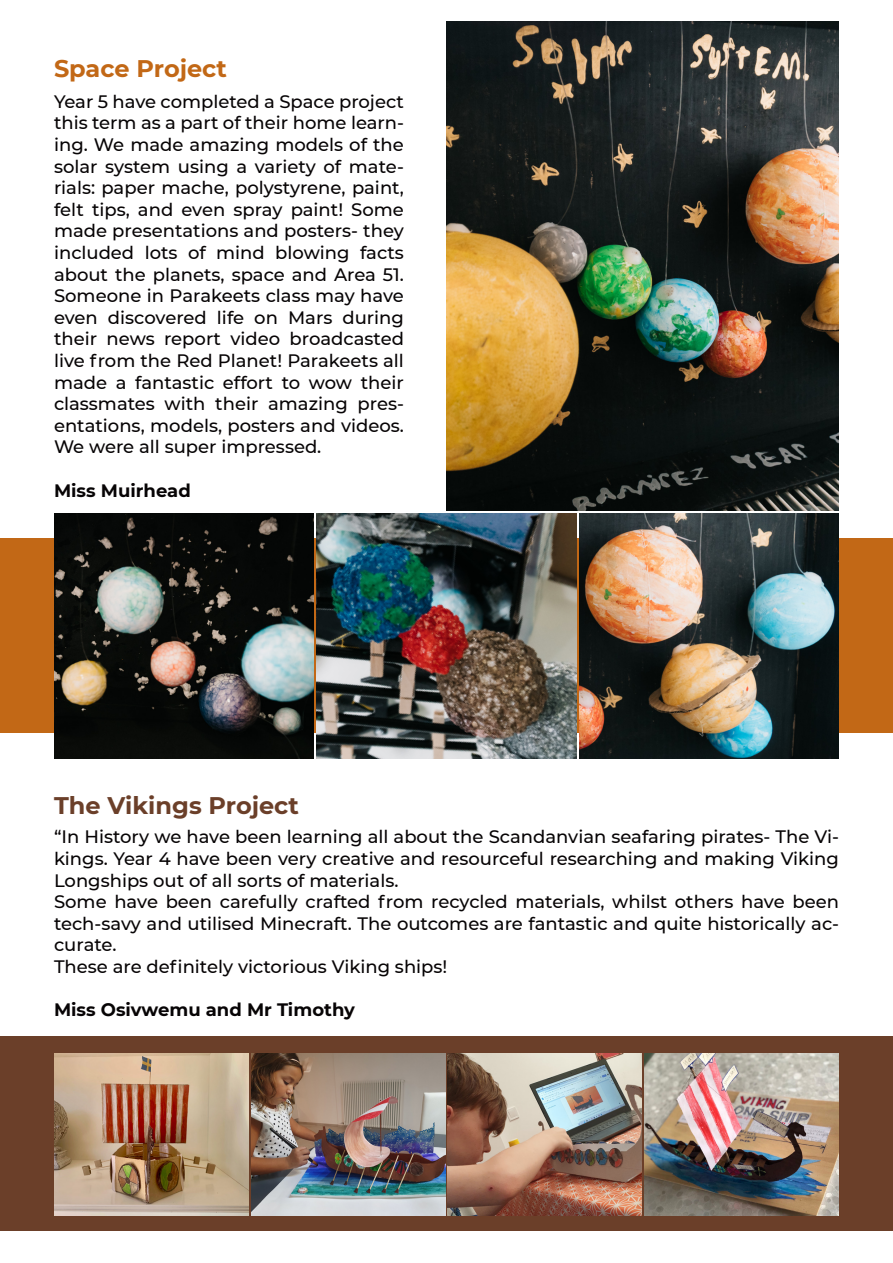
<style>
.page{position:relative;width:893px;height:1263px;background:#fff}
.page>*{position:absolute;margin:0;border:0;box-sizing:border-box;transform-origin:0 0}
.t1{font:700 24px "Montserrat";color:#6b3f29}
.t2{font:700 24px "Montserrat";color:#c26816}
.t3{font:500 18px/21.6px "Montserrat";color:#070405;text-align:justify}
.t4{font:700 18px "Montserrat";color:#070405}
</style>
<div class="page">
<div style="left:0;top:538px;width:893px;height:195px;background:#c26816"></div>
<div style="left:1px;top:1037px;width:892px;height:194px;background:#6b3f29"></div>
<img style="left:446px;top:21px;width:393px;height:489px">
<img style="left:579px;top:513px;width:260px;height:245px">
<img style="left:317px;top:513px;width:259px;height:245px">
<img style="left:54px;top:513px;width:260px;height:245px">
<img style="left:54px;top:1053px;width:194px;height:163px">
<img style="left:251px;top:1053px;width:194px;height:163px">
<img style="left:448px;top:1053px;width:194px;height:163px">
<img style="left:645px;top:1053px;width:194px;height:163px">
<h1 class="t2" style="left:54px;top:51px;width:175px">Space Project</h1>
<p class="t3" style="left:54px;top:90px;width:351px">Year 5 have completed a Space project this term as a part of their home learn&shy;ing. We made amazing models of the solar system using a variety of mate&shy;rials: paper mache, polystyrene, paint, felt tips, and even spray paint! Some made presentations and posters- they included lots of mind blowing facts about the planets, space and Area 51.<br>Someone in Parakeets class may have even discovered life on Mars during their news report video broadcasted live from the Red Planet! Parakeets all made a fantastic effort to wow their classmates with their amazing pres&shy;entations, models, posters and videos.<br>We were all super impressed.</p>
<p class="t4" style="left:54px;top:477px;width:138px">Miss Muirhead</p>
<h1 class="t1" style="left:54px;top:788px;width:247px">The Vikings Project</h1>
<p class="t3" style="left:54px;top:825px;width:786px;text-align:left">“In History we have been learning all about the Scandanvian seafaring pirates- The Vi&shy;kings. Year 4 have been very creative and resourceful researching and making Viking Longships out of all sorts of materials.<br>Some have been carefully crafted from recycled materials, whilst others have been tech-savy and utilised Minecraft. The outcomes are fantastic and quite historically ac&shy;curate.<br>These are definitely victorious Viking ships!</p>
<p class="t4" style="left:54px;top:997px;width:303px">Miss Osivwemu and Mr Timothy</p>
</div>
